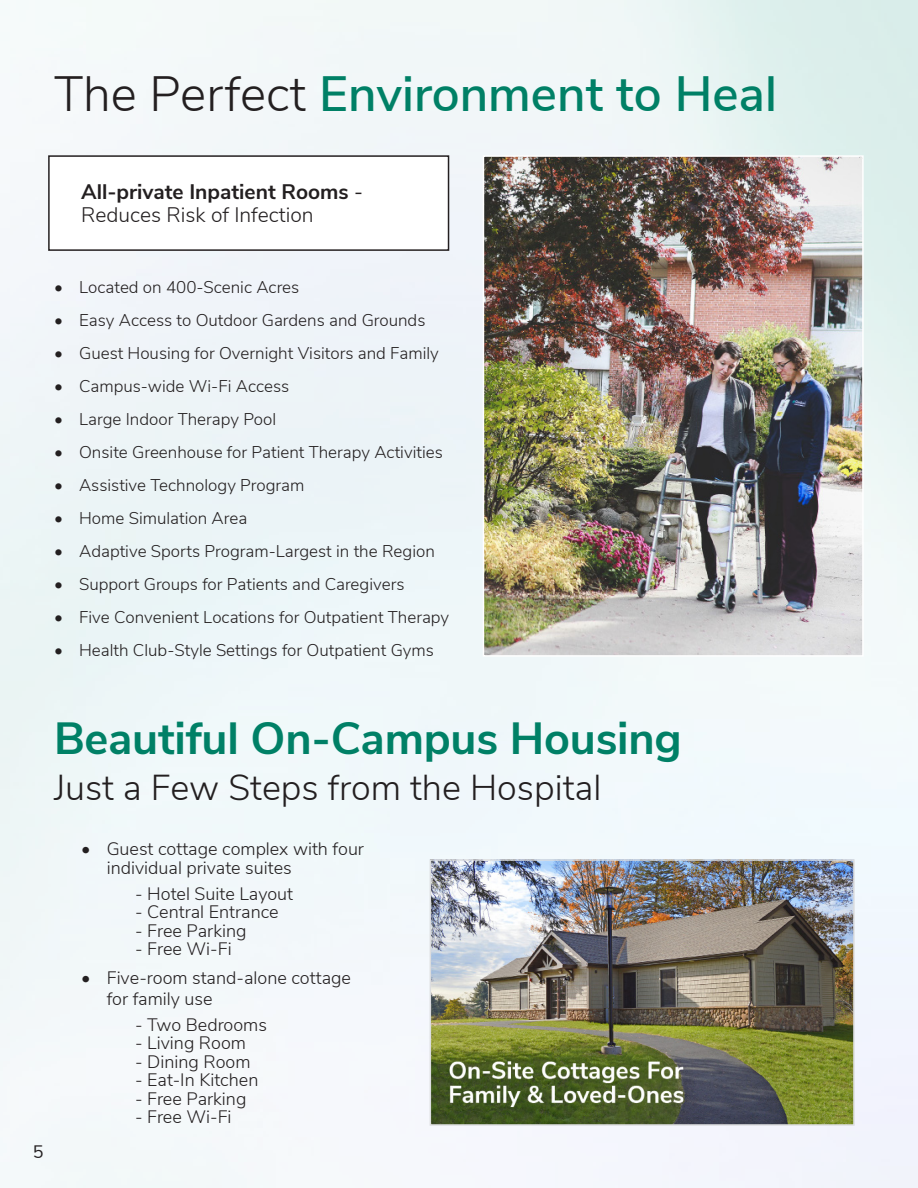
<style>
.page{position:relative;width:918px;height:1188px;background:#fff}
.page>*{position:absolute;margin:0;border:0;box-sizing:border-box;transform-origin:0 0}
.t1{font:600 49.5px "Nunito Sans";color:#008066}
.t2{font:700 45px "Nunito Sans";letter-spacing:-.005em;color:#008066}
.t3{font:300 36px "Nunito Sans";color:#231f20}
.t4{font:700 21px/23.2px "Nunito Sans";color:#231f20}
.t5{font:300 18px/18.5px "Nunito Sans";color:#231f20}
.t6{font:18px "Nunito Sans";color:#231f20}
.t7{font:300 16.95px "Nunito Sans";color:#231f20}
.s1{font-weight:300;color:#231f20}
.s2{font-weight:400}
.s3{font-weight:300}
</style>
<div class="page">
<div style="left:48px;top:155px;width:401px;height:96px;border:2px solid #231f20"></div>
<img style="left:486px;top:158px;width:375px;height:496px">
<div style="left:483px;top:155px;width:381px;height:502px;border:2px solid #fff"></div>
<img style="left:433px;top:862px;width:419px;height:261px">
<div style="left:430px;top:859px;width:425px;height:267px;border:2px solid #dcdddf"></div>
<p class="t1" style="left:54px;top:58px;width:725px"><span class="s1">The Perfect</span> Environment to Heal</p>
<p class="t4" style="left:81px;top:178px;width:283px">All-private Inpatient Rooms <span class="s2">-<br></span><span class="s3">Reduces Risk of Infection</span></p>
<p class="t7" style="left:54px;top:275px;width:247px">• Located on 400-Scenic Acres</p>
<p class="t7" style="left:54px;top:308px;width:373px">• Easy Access to Outdoor Gardens and Grounds</p>
<p class="t7" style="left:54px;top:341px;width:386px">• Guest Housing for Overnight Visitors and Family</p>
<p class="t7" style="left:54px;top:374px;width:237px">• Campus-wide Wi-Fi Access</p>
<p class="t7" style="left:54px;top:407px;width:224px">• Large Indoor Therapy Pool</p>
<p class="t7" style="left:54px;top:440px;width:390px">• Onsite Greenhouse for Patient Therapy Activities</p>
<p class="t7" style="left:54px;top:473px;width:252px">• Assistive Technology Program</p>
<p class="t7" style="left:54px;top:506px;width:195px">• Home Simulation Area</p>
<p class="t7" style="left:54px;top:539px;width:382px">• Adaptive Sports Program-Largest in the Region</p>
<p class="t7" style="left:54px;top:572px;width:352px">• Support Groups for Patients and Caregivers</p>
<p class="t7" style="left:54px;top:605px;width:397px">• Five Convenient Locations for Outpatient Therapy</p>
<p class="t7" style="left:54px;top:638px;width:382px">• Health Club-Style Settings for Outpatient Gyms</p>
<p class="t6" style="left:33px;top:1139px;width:12px">5</p>
<p class="t2" style="left:54px;top:705px;width:629px">Beautiful On-Campus Housing</p>
<p class="t3" style="left:54px;top:762px;width:549px">Just a Few Steps from the Hospital</p>
<p class="t5" style="left:107px;top:839px;width:259px;text-indent:-26px">• Guest cottage complex with four individual private suites</p>
<p class="t5" style="left:135px;top:883px;width:159px">- Hotel Suite Layout</p>
<p class="t5" style="left:135px;top:902px;width:145px">- Central Entrance</p>
<p class="t5" style="left:135px;top:920px;width:113px">- Free Parking</p>
<p class="t5" style="left:135px;top:939px;width:98px">- Free Wi-Fi</p>
<p class="t5" style="left:107px;top:967px;width:246px;line-height:20.4px;text-indent:-26px">• Five-room stand-alone cottage for family use</p>
<p class="t5" style="left:135px;top:1014px;width:133px">- Two Bedrooms</p>
<p class="t5" style="left:135px;top:1033px;width:112px">- Living Room</p>
<p class="t5" style="left:135px;top:1051px;width:117px">- Dining Room</p>
<p class="t5" style="left:135px;top:1070px;width:125px">- Eat-In Kitchen</p>
<p class="t5" style="left:135px;top:1088px;width:113px">- Free Parking</p>
<p class="t5" style="left:135px;top:1106px;width:98px">- Free Wi-Fi</p>
</div>
